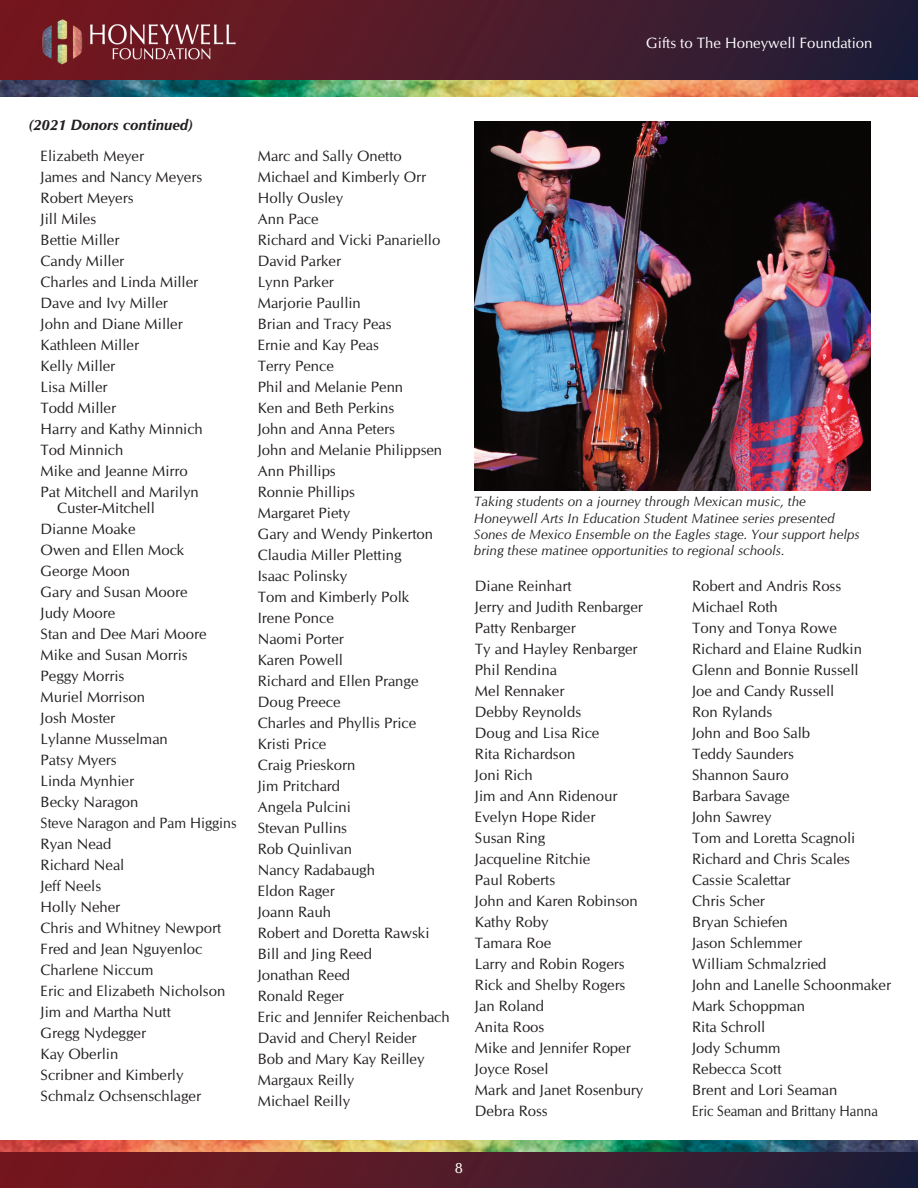
<style>
.page{position:relative;width:918px;height:1188px;background:#fff}
.page>*{position:absolute;margin:0;border:0;box-sizing:border-box;transform-origin:0 0}
.t1{font:15px/21px "CG Omega";color:#231f20}
.t2{font:15px "CG Omega";color:#fff}
.t3{font:italic 700 15px "CG Omega";color:#231f20}
.t4{font:italic 13.5px/16.2px "CG Omega";color:#231f20}
</style>
<div class="page">
<img style="left:0;top:80px;width:918px;height:16px">
<div style="left:0;top:0;width:918px;height:80px;background:linear-gradient(to right,#7c171c,#201e38)"></div>
<div style="left:0;top:1152px;width:918px;height:36px;background:linear-gradient(to right,#7d171c,#1f1e38)"></div>
<img style="left:40px;top:19px;width:200px;height:47px">
<img style="left:0;top:1140px;width:918px;height:12px">
<img style="left:475px;top:122px;width:396px;height:368px">
<p class="t2" style="left:646px;top:34px;width:228px">Gifts to The Honeywell Foundation</p>
<p class="t3" style="left:29px;top:116px;width:165px">(2021 Donors continued)</p>
<p class="t1" style="left:41px;top:145px;width:164px">Elizabeth Meyer<br>James and Nancy Meyers<br>Robert Meyers<br>Jill Miles<br>Bettie Miller<br>Candy Miller<br>Charles and Linda Miller<br>Dave and Ivy Miller<br>John and Diane Miller<br>Kathleen Miller<br>Kelly Miller<br>Lisa Miller<br>Todd Miller<br>Harry and Kathy Minnich<br>Tod Minnich<br>Mike and Jeanne Mirro<br>Pat Mitchell and Marilyn</p>
<p class="t1" style="left:41px;top:498px;width:198px;text-indent:17px">Custer-Mitchell<br>Dianne Moake<br>Owen and Ellen Mock<br>George Moon<br>Gary and Susan Moore<br>Judy Moore<br>Stan and Dee Mari Moore<br>Mike and Susan Morris<br>Peggy Morris<br>Muriel Morrison<br>Josh Moster<br>Lylanne Musselman<br>Patsy Myers<br>Linda Mynhier<br>Becky Naragon<br>Steve Naragon and Pam Higgins<br>Ryan Nead<br>Richard Neal<br>Jeff Neels<br>Holly Neher<br>Chris and Whitney Newport<br>Fred and Jean Nguyenloc<br>Charlene Niccum<br>Eric and Elizabeth Nicholson<br>Jim and Martha Nutt<br>Gregg Nydegger<br>Kay Oberlin<br>Scribner and Kimberly<br>Schmalz Ochsenschlager</p>
<p class="t1" style="left:258px;top:145px;width:193px">Marc and Sally Onetto<br>Michael and Kimberly Orr<br>Holly Ousley<br>Ann Pace<br>Richard and Vicki Panariello<br>David Parker<br>Lynn Parker<br>Marjorie Paullin<br>Brian and Tracy Peas<br>Ernie and Kay Peas<br>Terry Pence<br>Phil and Melanie Penn<br>Ken and Beth Perkins<br>John and Anna Peters<br>John and Melanie Philippsen<br>Ann Phillips<br>Ronnie Phillips<br>Margaret Piety<br>Gary and Wendy Pinkerton<br>Claudia Miller Pletting<br>Isaac Polinsky<br>Tom and Kimberly Polk<br>Irene Ponce<br>Naomi Porter<br>Karen Powell<br>Richard and Ellen Prange<br>Doug Preece<br>Charles and Phyllis Price<br>Kristi Price<br>Craig Prieskorn<br>Jim Pritchard<br>Angela Pulcini<br>Stevan Pullins<br>Rob Quinlivan<br>Nancy Radabaugh<br>Eldon Rager<br>Joann Rauh<br>Robert and Doretta Rawski<br>Bill and Jing Reed<br>Jonathan Reed<br>Ronald Reger<br>Eric and Jennifer Reichenbach<br>David and Cheryl Reider<br>Bob and Mary Kay Reilley<br>Margaux Reilly<br>Michael Reilly</p>
<p class="t4" style="left:474px;top:494px;width:387px">Taking students on a journey through Mexican music, the Honeywell Arts In Education Student Matinee series presented Sones de Mexico Ensemble on the Eagles stage. Your support helps bring these matinee opportunities to regional schools.</p>
<p class="t1" style="left:475px;top:576px;width:170px">Diane Reinhart<br>Jerry and Judith Renbarger<br>Patty Renbarger<br>Ty and Hayley Renbarger<br>Phil Rendina<br>Mel Rennaker<br>Debby Reynolds<br>Doug and Lisa Rice<br>Rita Richardson<br>Joni Rich<br>Jim and Ann Ridenour<br>Evelyn Hope Rider<br>Susan Ring<br>Jacqueline Ritchie<br>Paul Roberts<br>John and Karen Robinson<br>Kathy Roby<br>Tamara Roe<br>Larry and Robin Rogers<br>Rick and Shelby Rogers<br>Jan Roland<br>Anita Roos<br>Mike and Jennifer Roper<br>Joyce Rosel<br>Mark and Janet Rosenbury<br>Debra Ross</p>
<p class="t1" style="left:692px;top:576px;width:200px">Robert and Andris Ross<br>Michael Roth<br>Tony and Tonya Rowe<br>Richard and Elaine Rudkin<br>Glenn and Bonnie Russell<br>Joe and Candy Russell<br>Ron Rylands<br>John and Boo Salb<br>Teddy Saunders<br>Shannon Sauro<br>Barbara Savage<br>John Sawrey<br>Tom and Loretta Scagnoli<br>Richard and Chris Scales<br>Cassie Scalettar<br>Chris Scher<br>Bryan Schiefen<br>Jason Schlemmer<br>William Schmalzried<br>John and Lanelle Schoonmaker<br>Mark Schoppman<br>Rita Schroll<br>Jody Schumm<br>Rebecca Scott<br>Brent and Lori Seaman<br>Eric Seaman and Brittany Hanna</p>
<p class="t2" style="left:455px;top:1159px;width:10px">8</p>
</div>
